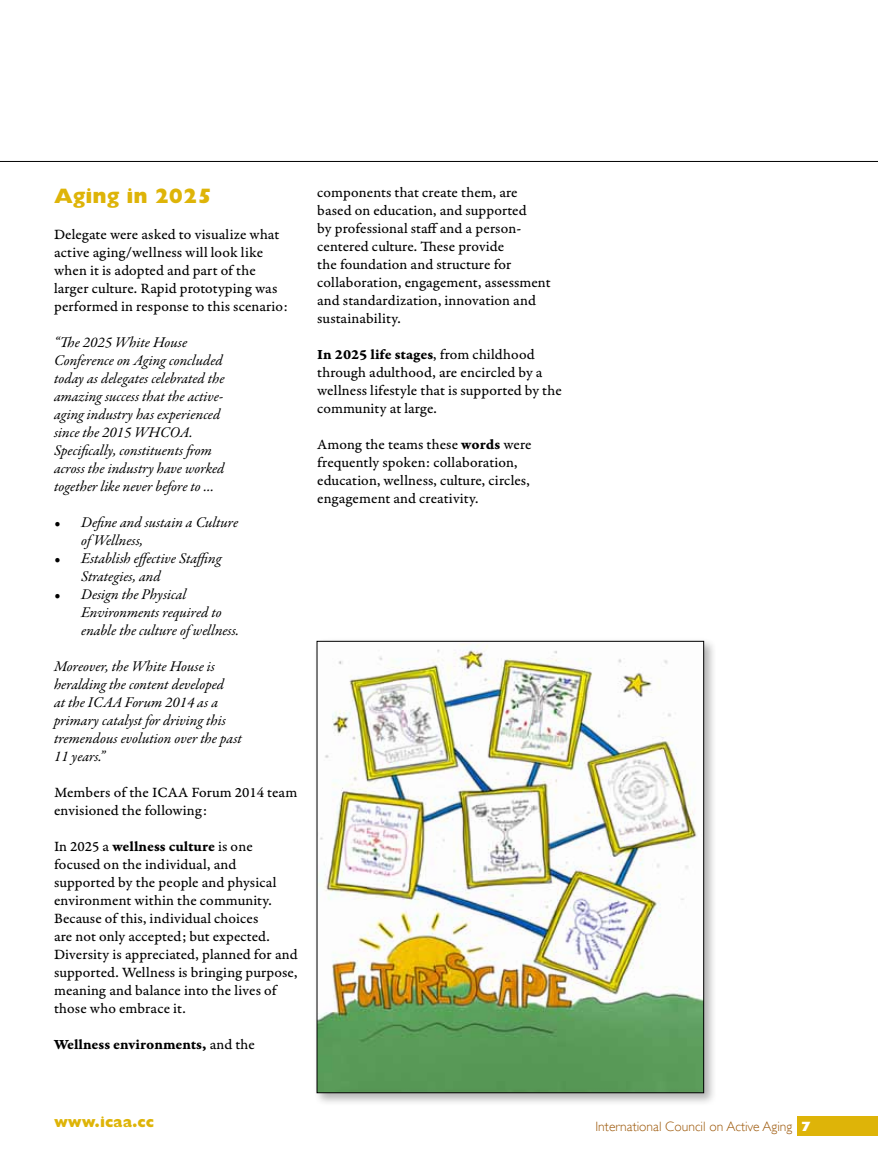
<style>
.page{position:relative;width:878px;height:1161px;background:#fff}
.page>*{position:absolute;margin:0;border:0;box-sizing:border-box;transform-origin:0 0}
.t1{font:800 21px "Gill Sans";color:#deb408}
.t2{font:15px/18px "Garamond Premr Pro Capt";letter-spacing:.005em;color:#000}
.t3{font:italic 15px/18px "Garamond Premr Pro";letter-spacing:-.005em;color:#000}
.t4{font:15px "Garamond Premr Pro Bd Capt";color:#000}
.t5{font:800 15px "Gill Sans";color:#deb408}
.t6{font:300 13.5px "Gill Sans";color:#9c5708}
.s1{font-family:"Garamond Premr Pro Capt"}
.s2{font-family:"Garamond Premr Pro Bd Capt"}
.s3{font-weight:800;color:#fff}
</style>
<div class="page">
<div style="left:796px;top:1116px;width:82px;height:20px;background:#deb408"></div>
<hr style="left:0;top:161px;width:878px;height:1px;background:#000">
<div style="left:313px;top:638px;width:403px;height:468px;background:#000;opacity:.3"></div>
<img style="left:318px;top:643px;width:384px;height:448px">
<h1 class="t1" style="left:54px;top:183px;width:159px">Aging in 2025</h1>
<p class="t2" style="left:54px;top:225px;width:235px">Delegate were asked to visualize what active aging/wellness will look like when it is adopted and part of the larger culture. Rapid prototyping was performed in response to this scenario:</p>
<p class="t3" style="left:54px;top:334px;width:172px">“The 2025 White House<br>Conference on Aging concluded today as delegates celebrated the amazing success that the active&shy;aging industry has experienced since the 2015 WHCOA.<br>Specifically, constituents from across the industry have worked together like never before to …</p>
<p class="t3" style="left:81px;top:514px;width:159px;text-indent:-27px">• Define and sustain a Culture of Wellness,</p>
<p class="t3" style="left:81px;top:550px;width:142px;text-indent:-27px">• Establish effective Staffing<br>Strategies, and</p>
<p class="t3" style="left:81px;top:586px;width:160px;text-indent:-27px">• Design the Physical<br>Environments required to enable the culture of wellness.</p>
<p class="t3" style="left:54px;top:658px;width:189px">Moreover, the White House is heralding the content developed<br>at the ICAA Forum 2014 as a primary catalyst for driving this tremendous evolution over the past<br>11 years.”</p>
<p class="t2" style="left:54px;top:783px;width:245px">Members of the ICAA Forum 2014 team envisioned the following:</p>
<p class="t4" style="left:54px;top:837px;width:200px"><span class="s1">In 2025 a</span> wellness culture <span class="s1">is one</span></p>
<p class="t2" style="left:54px;top:855px;width:245px">focused on the individual, and supported by the people and physical environment within the community.<br>Because of this, individual choices<br>are not only accepted; but expected.<br>Diversity is appreciated, planned for and supported. Wellness is bringing purpose, meaning and balance into the lives of those who embrace it.</p>
<p class="t4" style="left:54px;top:1035px;width:202px">Wellness environments, <span class="s1">and the</span></p>
<p class="t2" style="left:317px;top:184px;width:235px">components that create them, are based on education, and supported<br>by professional staff and a person&shy;centered culture. These provide<br>the foundation and structure for collaboration, engagement, assessment and standardization, innovation and sustainability.</p>
<p class="t4" style="left:317px;top:346px;width:219px">In 2025 life stages<span class="s1">, from childhood</span></p>
<p class="t2" style="left:317px;top:364px;width:246px">through adulthood, are encircled by a wellness lifestyle that is supported by the community at large.</p>
<p class="t2" style="left:317px;top:436px;width:216px">Among the teams these <span class="s2">words</span> were frequently spoken: collaboration, education, wellness, culture, circles, engagement and creativity.</p>
<p class="t5" style="left:54px;top:1114px;width:102px">www.icaa.cc</p>
<p class="t6" style="left:595px;top:1119px;width:216px">International Council on Active Aging <span class="s3">7</span></p>
</div>
